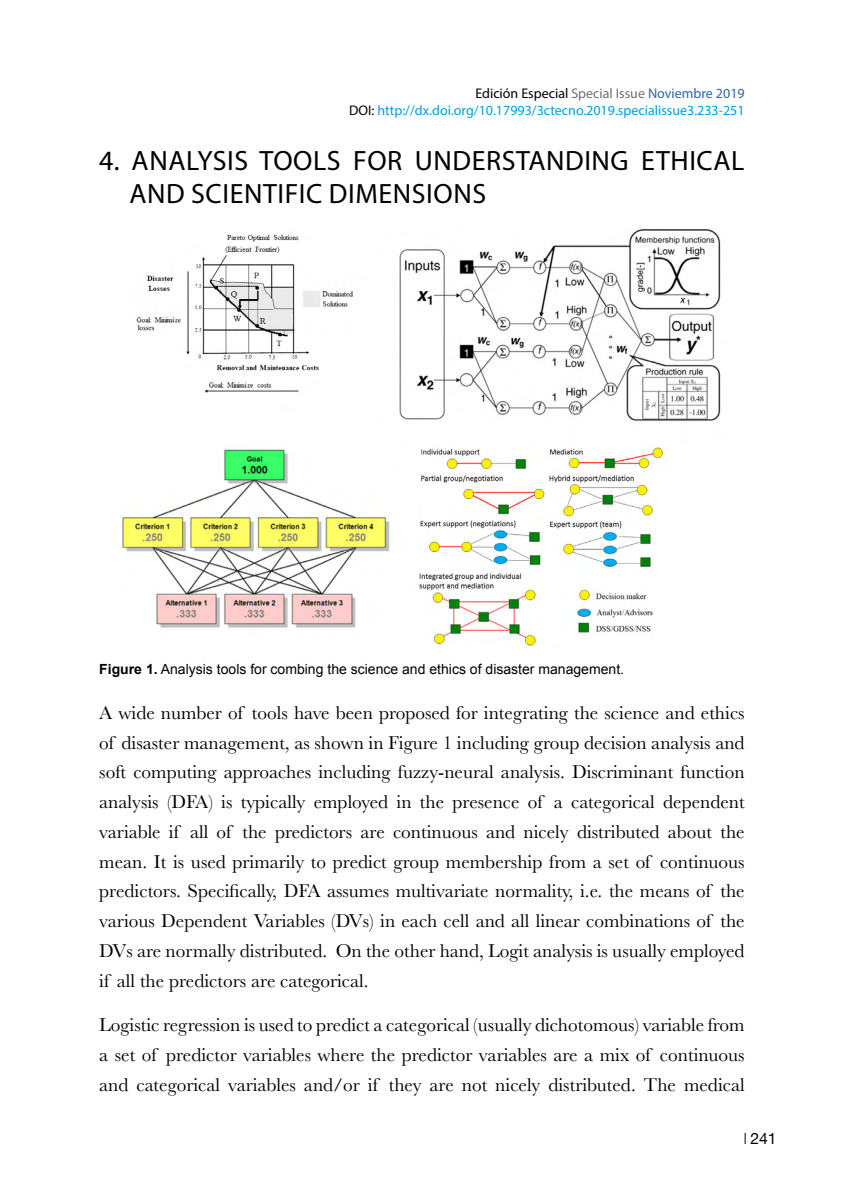
<style>
.page{position:relative;width:844px;height:1191px;background:#fff}
.page>*{position:absolute;margin:0;border:0;box-sizing:border-box;transform-origin:0 0}
.t1{font:28px/33.6px "Myriad Pro";letter-spacing:.02em;color:#000}
.t2{font:19.25px/29.8px "Baskerville";color:#000;text-align:justify}
.t3{font:15.75px "Helvetica Neue";color:#000}
.t4{font:14px/16.8px "Myriad Pro";color:#009ee0;text-align:right}
.t5{font:14px "Arial";color:#000}
.s1{color:#000}
.s2{color:#707172}
.s3{color:#2e66ab}
.s4{font-weight:700}
</style>
<div class="page">
<svg style="left:744px;top:1132px;width:1px;height:12px"></svg>
<img style="left:122px;top:229px;width:599px;height:417px">
<p class="t4" style="left:349px;top:85px;width:397px"><span class="s1">Edición Especial</span> <span class="s2">Special Issue</span> <span class="s3">Noviembre 2019<br></span><span class="s1">DOI:</span> http://dx.doi.org/10.17993/3ctecno.2019.specialissue3.233-251</p>
<h1 class="t1" style="left:129px;top:143px;width:616px;text-indent:-30px">4. ANALYSIS TOOLS FOR UNDERSTANDING ETHICAL<br>AND SCIENTIFIC DIMENSIONS</h1>
<p class="t5" style="left:99px;top:660px;width:526px"><span class="s4">Figure 1.</span> Analysis tools for combing the science and ethics of disaster management.</p>
<p class="t2" style="left:99px;top:698px;width:646px">A wide number of tools have been proposed for integrating the science and ethics of disaster management, as shown in Figure 1 including group decision analysis and soft computing approaches including fuzzy-neural analysis. Discriminant function analysis (DFA) is typically employed in the presence of a categorical dependent variable if all of the predictors are continuous and nicely distributed about the mean. It is used primarily to predict group membership from a set of continuous predictors. Specifically, DFA assumes multivariate normality, i.e. the means of the various Dependent Variables (DVs) in each cell and all linear combinations of the DVs are normally distributed. On the other hand, Logit analysis is usually employed if all the predictors are categorical.</p>
<p class="t2" style="left:99px;top:1010px;width:646px">Logistic regression is used to predict a categorical (usually dichotomous) variable from a set of predictor variables where the predictor variables are a mix of continuous and categorical variables and/or if they are not nicely distributed. The medical</p>
<p class="t3" style="left:750px;top:1127px;width:27px">241</p>
</div>
